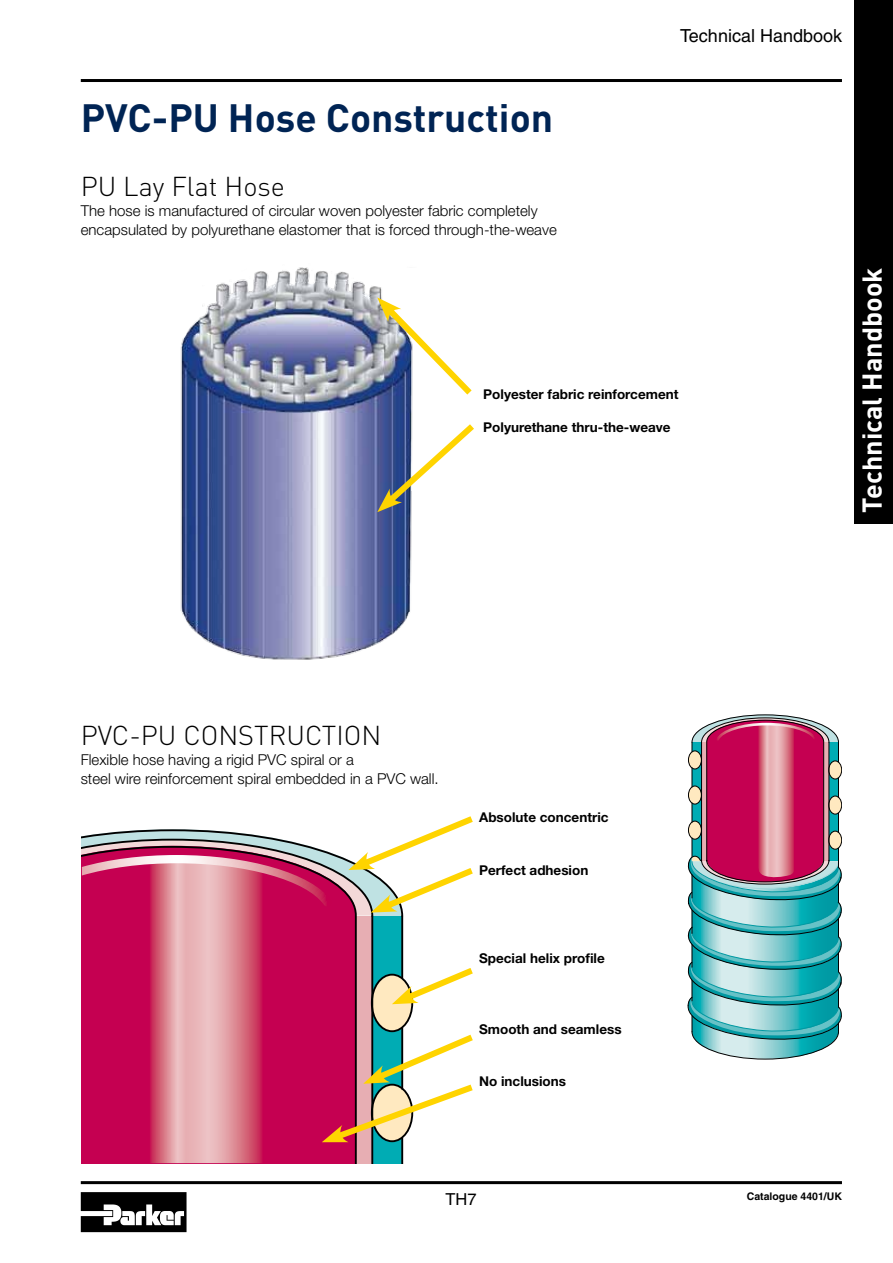
<style>
.page{position:relative;width:893px;height:1263px;background:#fff}
.page>*{position:absolute;margin:0;border:0;box-sizing:border-box;transform-origin:0 0}
.t1{font:700 39px "DIN";color:#002454}
.t2{font:300 27px "DINOT";color:#000}
.t3{font:700 27px "DIN";color:#fff}
.t4{font:18px "Helvetica";color:#000}
.t5{font:16.5px "Helvetica";color:#000}
.t6{font:300 15px/19.5px "Helvetica Neue LT Std";color:#000}
.t7{font:700 13.5px "Helvetica Neue LT Std";color:#000}
.t8{font:700 10.5px "Helvetica";color:#000}
</style>
<div class="page">
<hr style="left:81px;top:79px;width:761px;height:3px;background:#000">
<hr style="left:81px;top:1181px;width:761px;height:3px;background:#000">
<svg style="left:81px;top:1192px;width:106px;height:40px"></svg>
<div style="left:855px;top:0;width:38px;height:523px;background:#000"></div>
<svg style="left:688px;top:714px;width:154px;height:345px;background:#8f8aa0"></svg>
<hr style="left:701px;top:742px;width:1px;height:119px;background:#000">
<hr style="left:829px;top:742px;width:1px;height:119px;background:#000">
<img style="left:180px;top:267px;width:233px;height:393px">
<svg style="left:377px;top:297px;width:95px;height:104px"></svg>
<svg style="left:377px;top:418px;width:97px;height:94px"></svg>
<svg style="left:82px;top:816px;width:391px;height:347px"></svg>
<p class="t4" style="left:680px;top:25px;width:163px">Technical Handbook</p>
<h1 class="t1" style="left:81px;top:93px;width:474px">PVC-PU Hose Construction</h1>
<h2 class="t2" style="left:81px;top:168px;width:206px">PU Lay Flat Hose</h2>
<p class="t6" style="left:81px;top:200px;width:477px">The hose is manufactured of circular woven polyester fabric completely encapsulated by polyurethane elastomer that is forced through-the-weave</p>
<p class="t7" style="left:483px;top:386px;width:197px">Polyester fabric reinforcement</p>
<p class="t7" style="left:483px;top:419px;width:189px">Polyurethane thru-the-weave</p>
<h2 class="t3" style="left:854px;top:512px;width:247px;rotate:-90deg">Technical Handbook</h2>
<h2 class="t2" style="left:81px;top:717px;width:302px">PVC-PU CONSTRUCTION</h2>
<p class="t6" style="left:81px;top:749px;width:359px">Flexible hose having a rigid PVC spiral or a<br>steel wire reinforcement spiral embedded in a PVC wall.</p>
<p class="t7" style="left:479px;top:809px;width:131px">Absolute concentric</p>
<p class="t7" style="left:479px;top:861px;width:111px">Perfect adhesion</p>
<p class="t7" style="left:479px;top:950px;width:127px">Special helix profile</p>
<p class="t7" style="left:479px;top:1020px;width:144px">Smooth and seamless</p>
<p class="t7" style="left:479px;top:1073px;width:88px">No inclusions</p>
<p class="t5" style="left:445px;top:1189px;width:33px">TH7</p>
<p class="t8" style="left:747px;top:1190px;width:97px">Catalogue 4401/UK</p>
</div>
